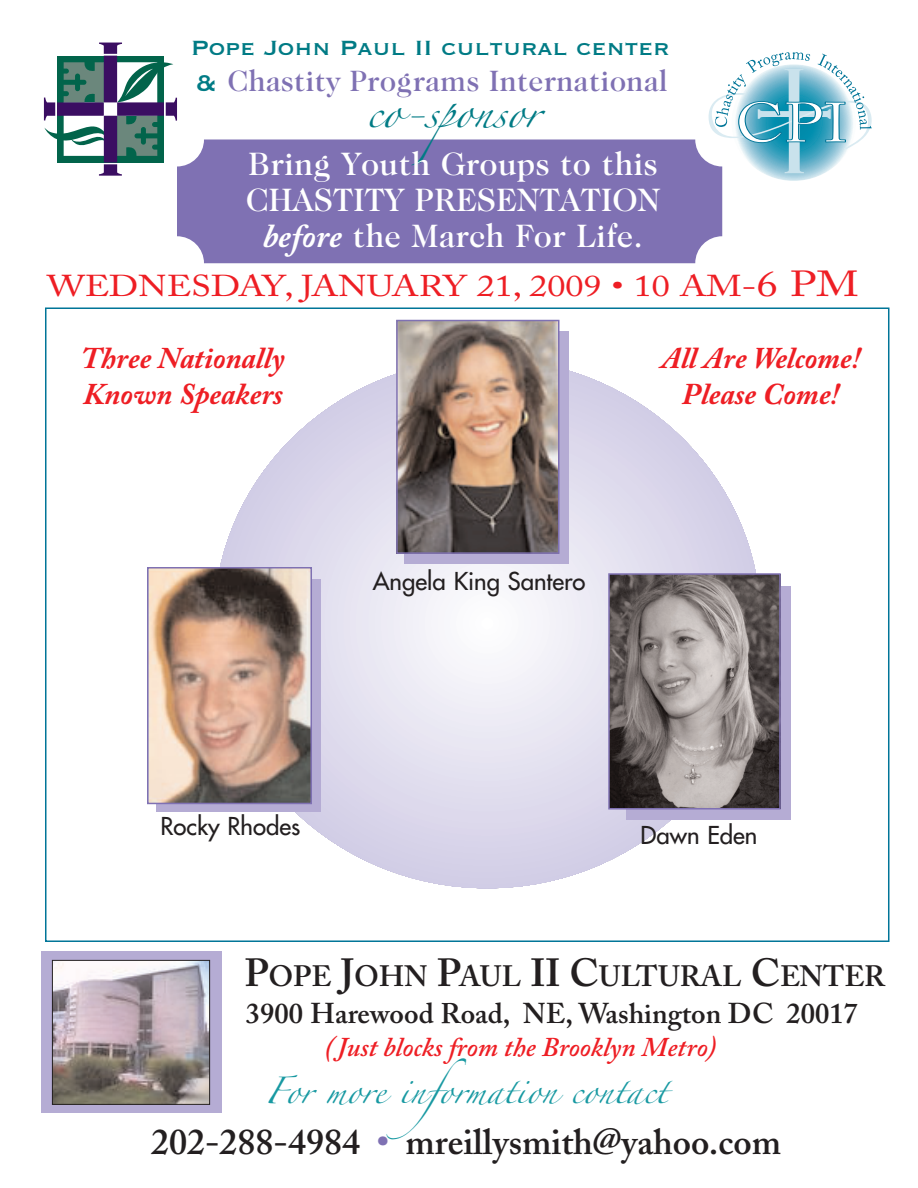
<style>
.page{position:relative;width:918px;height:1188px;background:#fff}
.page>*{position:absolute;margin:0;border:0;box-sizing:border-box;transform-origin:0 0}
.t1{font:600 36px "Adobe Caslon";color:#231f20}
.t2{font:500 33px/36px "Caslon 224 IT Cby BT";color:#fff;text-align:center}
.t3{font:italic 700 30px/36px "Adobe Caslon Pro";color:#ee1e24}
.t4{font:30px "Adobe Caslon Pro";color:#ee1e24;scale:1.2 1}
.t5{font:500 30px "Caslon 224 IT Cby BT";color:#7f71b3}
.t6{font:30px "Zapfino";color:#007b85}
.t7{font:600 29.25px "Adobe Caslon";color:#231f20}
.t8{font:600 28.5px "Adobe Caslon Pro";color:#231f20}
.t9{font:italic 600 27px "Adobe Caslon Pro";color:#ee1e24}
.t10{font:27px "Copperplate";color:#007b85}
.t11{font:24px "Futura";color:#231f20}
.t12{font:24px "Zapfino";color:#1899a2}
.s1{font-family:"Copperplate";font-weight:400;color:#007b85}
.s2{font-family:"Adobe Caslon Pro";font-weight:700;font-style:italic}
.s3{font-size:36px}
.s4{font-size:39px}
.s5{color:#7f71b3}
</style>
<div class="page">
<div style="left:177px;top:140px;width:545px;height:123px;background:#7f71b3;border-radius:27px"></div>
<svg style="left:224px;top:370px;width:527px;height:509px"></svg>
<svg style="left:230px;top:375px;width:515px;height:498px"></svg>
<svg style="left:236px;top:381px;width:502px;height:485px"></svg>
<svg style="left:243px;top:387px;width:489px;height:473px"></svg>
<svg style="left:249px;top:393px;width:477px;height:461px"></svg>
<svg style="left:255px;top:399px;width:464px;height:449px;fill:#d8d4ea"></svg>
<svg style="left:261px;top:405px;width:452px;height:437px;fill:#d7d3e9"></svg>
<div style="left:268px;top:411px;width:439px;height:425px;background:#dbd6eb;border-radius:50%"></div>
<div style="left:293px;top:435px;width:389px;height:377px;background:#dedbed;border-radius:50%"></div>
<div style="left:318px;top:460px;width:339px;height:327px;background:#e2dfef;border-radius:50%"></div>
<div style="left:337px;top:478px;width:301px;height:291px;background:#e5e3f1;border-radius:50%"></div>
<div style="left:356px;top:496px;width:263px;height:255px;background:#e9e7f2;border-radius:50%"></div>
<div style="left:381px;top:520px;width:213px;height:207px;background:#edebf5;border-radius:50%"></div>
<div style="left:399px;top:538px;width:176px;height:171px;background:#f0eff6;border-radius:50%"></div>
<div style="left:425px;top:563px;width:125px;height:121px;background:#f5f4f9;border-radius:50%"></div>
<div style="left:450px;top:587px;width:75px;height:73px;background:#f8f8fb;border-radius:50%"></div>
<div style="left:468px;top:605px;width:38px;height:37px;background:#fcfcfd;border-radius:50%"></div>
<div style="left:156px;top:579px;width:165px;height:233px;background:#b5acd4"></div>
<div style="left:41px;top:951px;width:181px;height:161px;background:#b5acd4"></div>
<div style="left:626px;top:586px;width:165px;height:234px;background:#b5acd4"></div>
<div style="left:404px;top:331px;width:165px;height:233px;background:#b5acd4"></div>
<svg style="left:732px;top:64px;width:124px;height:117px"></svg>
<svg style="left:709px;top:52px;width:163px;height:121px"></svg>
<img style="left:399px;top:323px;width:158px;height:228px">
<div style="left:396px;top:320px;width:164px;height:234px;border:2px solid #7f71b3"></div>
<img style="left:150px;top:570px;width:159px;height:231px">
<div style="left:147px;top:567px;width:165px;height:237px;border:2px solid #7f71b3"></div>
<img style="left:611px;top:576px;width:167px;height:231px">
<div style="left:608px;top:573px;width:173px;height:237px;border:2px solid #7f71b3"></div>
<img style="left:54px;top:962px;width:154px;height:141px">
<div style="left:52px;top:960px;width:158px;height:145px;border:1px solid #231f20"></div>
<svg style="left:44px;top:43px;width:133px;height:133px"></svg>
<p class="t10" style="left:191px;top:30px;width:480px">Pope John Paul II cultural center</p>
<p class="t5" style="left:196px;top:69px;width:474px"><span class="s1">&amp;</span> Chastity Programs International</p>
<p class="t6" style="left:366px;top:99px;width:175px">co-sponsor</p>
<p class="t2" style="left:246px;top:148px;width:416px">Bring Youth Groups to this<br>CHASTITY PRESENTATION <span class="s2">before</span> the March For Life.</p>
<p class="t4" style="left:47px;top:275px;width:678px">WEDNESDAY, JANUARY 21, 2009 • 10 AM-<span class="s3">6 PM</span></p>
<p class="t3" style="left:81px;top:344px;width:205px">Three Nationally<br>Known Speakers</p>
<p class="t3" style="left:661px;top:344px;width:201px;text-align:center">All Are Welcome!<br>Please Come!</p>
<p class="t11" style="left:373px;top:569px;width:214px">Angela King Santero</p>
<p class="t11" style="left:161px;top:814px;width:141px">Rocky Rhodes</p>
<p class="t11" style="left:641px;top:823px;width:119px">Dawn Eden</p>
<p class="t7" style="left:244px;top:965px;width:642px"><span class="s4">P</span>OPE <span class="s4">J</span>OHN <span class="s4">P</span>AUL <span class="s4">II C</span>ULTURAL <span class="s4">C</span>ENTER</p>
<p class="t8" style="left:246px;top:1003px;width:613px">3900 Harewood Road, NE, Washington DC 20017</p>
<p class="t9" style="left:324px;top:1038px;width:394px">( Just blocks from the Brooklyn Metro)</p>
<p class="t12" style="left:265px;top:1080px;width:404px">For more information contact</p>
<p class="t1" style="left:151px;top:1128px;width:632px">202-288-4984 <span class="s5">•</span> mreillysmith@yahoo.com</p>
</div>
